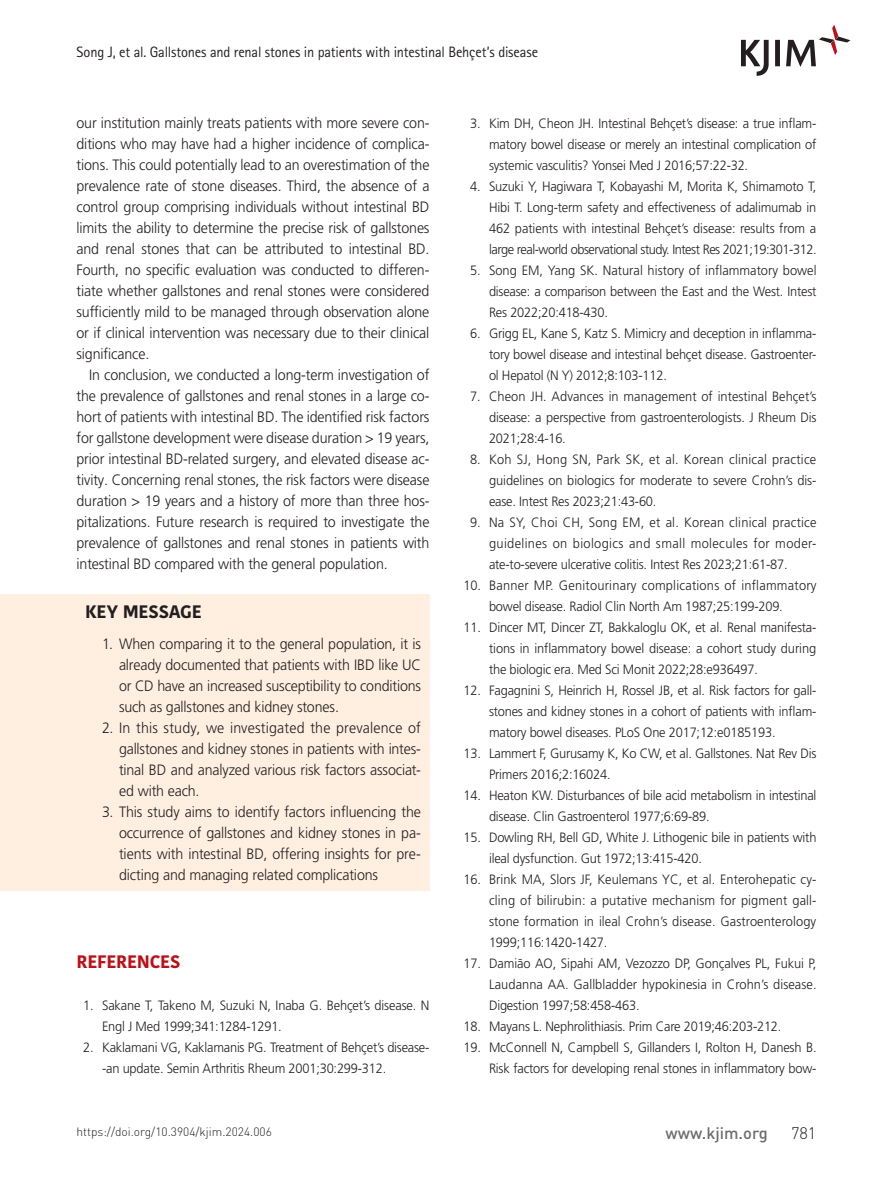
<style>
.page{position:relative;width:893px;height:1191px;background:#fff}
.page>*{position:absolute;margin:0;border:0;box-sizing:border-box;transform-origin:0 0}
.t1{font:700 18px "Kohinoor Bangla";letter-spacing:-.01em;color:#231f20}
.t2{font:700 18px "Kohinoor Bangla";letter-spacing:-.015em;color:#bb1018}
.t3{font:500 16.5px "DIN Pro";color:#6c6d70}
.t4{font:300 16.5px "DIN Pro";color:#231f20}
.t5{font:300 15px/21px "Frutiger LT Std";letter-spacing:-.01em;color:#231f20;text-align:justify;scale:.95 1}
.t6{font:15px "Rotis Sans Serif Std";letter-spacing:-.01em;color:#231f20;scale:.96 1}
.t7{font:300 13.5px/21px "Frutiger LT Std";letter-spacing:-.015em;color:#231f20;text-align:justify;scale:.95 1}
.t8{font:300 13.5px/21px "Frutiger LT Std";letter-spacing:.02em;color:#231f20;scale:.95 1}
.t9{font:300 12px "DIN Pro";color:#231f20}
</style>
<div class="page">
<svg style="left:741px;top:25px;width:109px;height:51px"></svg>
<div style="left:0;top:594px;width:429px;height:297px;background:#feefe1"></div>
<p class="t6" style="left:77px;top:43px;width:482px">Song J, et al. Gallstones and renal stones in patients with intestinal Behçet’s disease</p>
<p class="t5" style="left:77px;top:112px;width:373px">our institution mainly treats patients with more severe con&shy;ditions who may have had a higher incidence of complica&shy;tions. This could potentially lead to an overestimation of the prevalence rate of stone diseases. Third, the absence of a control group comprising individuals without intestinal BD limits the ability to determine the precise risk of gallstones and renal stones that can be attributed to intestinal BD.<br>Fourth, no specific evaluation was conducted to differen&shy;tiate whether gallstones and renal stones were considered sufficiently mild to be managed through observation alone or if clinical intervention was necessary due to their clinical significance.</p>
<p class="t5" style="left:77px;top:364px;width:373px;text-indent:13px">In conclusion, we conducted a long-term investigation of the prevalence of gallstones and renal stones in a large co&shy;hort of patients with intestinal BD. The identified risk factors for gallstone development were disease duration &gt; 19 years, prior intestinal BD-related surgery, and elevated disease ac&shy;tivity. Concerning renal stones, the risk factors were disease duration &gt; 19 years and a history of more than three hos&shy;pitalizations. Future research is required to investigate the prevalence of gallstones and renal stones in patients with intestinal BD compared with the general population.</p>
<h1 class="t1" style="left:85px;top:595px;width:118px">KEY MESSAGE</h1>
<p class="t5" style="left:119px;top:633px;width:319px;text-indent:-17px">1. When comparing it to the general population, it is already documented that patients with IBD like UC or CD have an increased susceptibility to conditions such as gallstones and kidney stones.</p>
<p class="t5" style="left:119px;top:717px;width:319px;text-indent:-17px">2. In this study, we investigated the prevalence of gallstones and kidney stones in patients with intes&shy;tinal BD and analyzed various risk factors associat&shy;ed with each.</p>
<p class="t5" style="left:119px;top:801px;width:319px;text-indent:-17px">3. This study aims to identify factors influencing the occurrence of gallstones and kidney stones in pa&shy;tients with intestinal BD, offering insights for pre&shy;dicting and managing related complications</p>
<h1 class="t2" style="left:77px;top:945px;width:105px">REFERENCES</h1>
<p class="t7" style="left:102px;top:995px;width:346px;text-indent:-19px">1. Sakane T, Takeno M, Suzuki N, Inaba G. Behçet’s disease. N<br>Engl J Med 1999;341:1284-1291.</p>
<p class="t7" style="left:102px;top:1037px;width:346px;text-indent:-19px">2. Kaklamani VG, Kaklamanis PG. Treatment of Behçet’s disease--an update. Semin Arthritis Rheum 2001;30:299-312.</p>
<p class="t7" style="left:489px;top:113px;width:346px;text-indent:-19px">3. Kim DH, Cheon JH. Intestinal Behçet’s disease: a true inflam&shy;matory bowel disease or merely an intestinal complication of systemic vasculitis? Yonsei Med J 2016;57:22-32.</p>
<p class="t7" style="left:489px;top:176px;width:346px;text-indent:-19px">4. Suzuki Y, Hagiwara T, Kobayashi M, Morita K, Shimamoto T, Hibi T. Long-term safety and effectiveness of adalimumab in 462 patients with intestinal Behçet’s disease: results from a large real-world observational study. Intest Res 2021;19:301-312.</p>
<p class="t7" style="left:489px;top:260px;width:346px;text-indent:-19px">5. Song EM, Yang SK. Natural history of inflammatory bowel disease: a comparison between the East and the West. Intest Res 2022;20:418-430.</p>
<p class="t7" style="left:489px;top:323px;width:346px;text-indent:-19px">6. Grigg EL, Kane S, Katz S. Mimicry and deception in inflamma&shy;tory bowel disease and intestinal behçet disease. Gastroenter&shy;ol Hepatol (N Y) 2012;8:103-112.</p>
<p class="t7" style="left:489px;top:386px;width:346px;text-indent:-19px">7. Cheon JH. Advances in management of intestinal Behçet’s disease: a perspective from gastroenterologists. J Rheum Dis 2021;28:4-16.</p>
<p class="t7" style="left:489px;top:449px;width:346px;text-indent:-19px">8. Koh SJ, Hong SN, Park SK, et al. Korean clinical practice guidelines on biologics for moderate to severe Crohn’s dis&shy;ease. Intest Res 2023;21:43-60.</p>
<p class="t7" style="left:489px;top:512px;width:346px;text-indent:-19px">9. Na SY, Choi CH, Song EM, et al. Korean clinical practice guidelines on biologics and small molecules for moder&shy;ate-to-severe ulcerative colitis. Intest Res 2023;21:61-87.</p>
<p class="t8" style="left:489px;top:575px;width:346px;text-indent:-26px">10. Banner MP. Genitourinary complications of inflammatory bowel disease. Radiol Clin North Am 1987;25:199-209.</p>
<p class="t7" style="left:489px;top:617px;width:346px;text-indent:-26px">11. Dincer MT, Dincer ZT, Bakkaloglu OK, et al. Renal manifesta&shy;tions in inflammatory bowel disease: a cohort study during the biologic era. Med Sci Monit 2022;28:e936497.</p>
<p class="t7" style="left:489px;top:680px;width:346px;text-indent:-26px">12. Fagagnini S, Heinrich H, Rossel JB, et al. Risk factors for gall&shy;stones and kidney stones in a cohort of patients with inflam&shy;matory bowel diseases. PLoS One 2017;12:e0185193.</p>
<p class="t7" style="left:489px;top:743px;width:346px;text-indent:-26px">13. Lammert F, Gurusamy K, Ko CW, et al. Gallstones. Nat Rev Dis<br>Primers 2016;2:16024.</p>
<p class="t7" style="left:489px;top:785px;width:346px;text-indent:-26px">14. Heaton KW. Disturbances of bile acid metabolism in intestinal disease. Clin Gastroenterol 1977;6:69-89.</p>
<p class="t7" style="left:489px;top:827px;width:346px;text-indent:-26px">15. Dowling RH, Bell GD, White J. Lithogenic bile in patients with ileal dysfunction. Gut 1972;13:415-420.</p>
<p class="t7" style="left:489px;top:869px;width:346px;text-indent:-26px">16. Brink MA, Slors JF, Keulemans YC, et al. Enterohepatic cy&shy;cling of bilirubin: a putative mechanism for pigment gall&shy;stone formation in ileal Crohn’s disease. Gastroenterology 1999;116:1420-1427.</p>
<p class="t7" style="left:489px;top:953px;width:346px;text-indent:-26px">17. Damião AO, Sipahi AM, Vezozzo DP, Gonçalves PL, Fukui P, Laudanna AA. Gallbladder hypokinesia in Crohn’s disease.<br>Digestion 1997;58:458-463.</p>
<p class="t7" style="left:463px;top:1016px;width:336px">18. Mayans L. Nephrolithiasis. Prim Care 2019;46:203-212.</p>
<p class="t7" style="left:463px;top:1037px;width:373px;text-align:right">19. McConnell N, Campbell S, Gillanders I, Rolton H, Danesh B.<br>Risk factors for developing renal stones in inflammatory bow-</p>
<p class="t9" style="left:77px;top:1123px;width:197px">https://doi.org/10.3904/kjim.2024.006</p>
<p class="t3" style="left:666px;top:1121px;width:104px">www.kjim.org</p>
<p class="t4" style="left:791px;top:1121px;width:27px">781</p>
</div>
